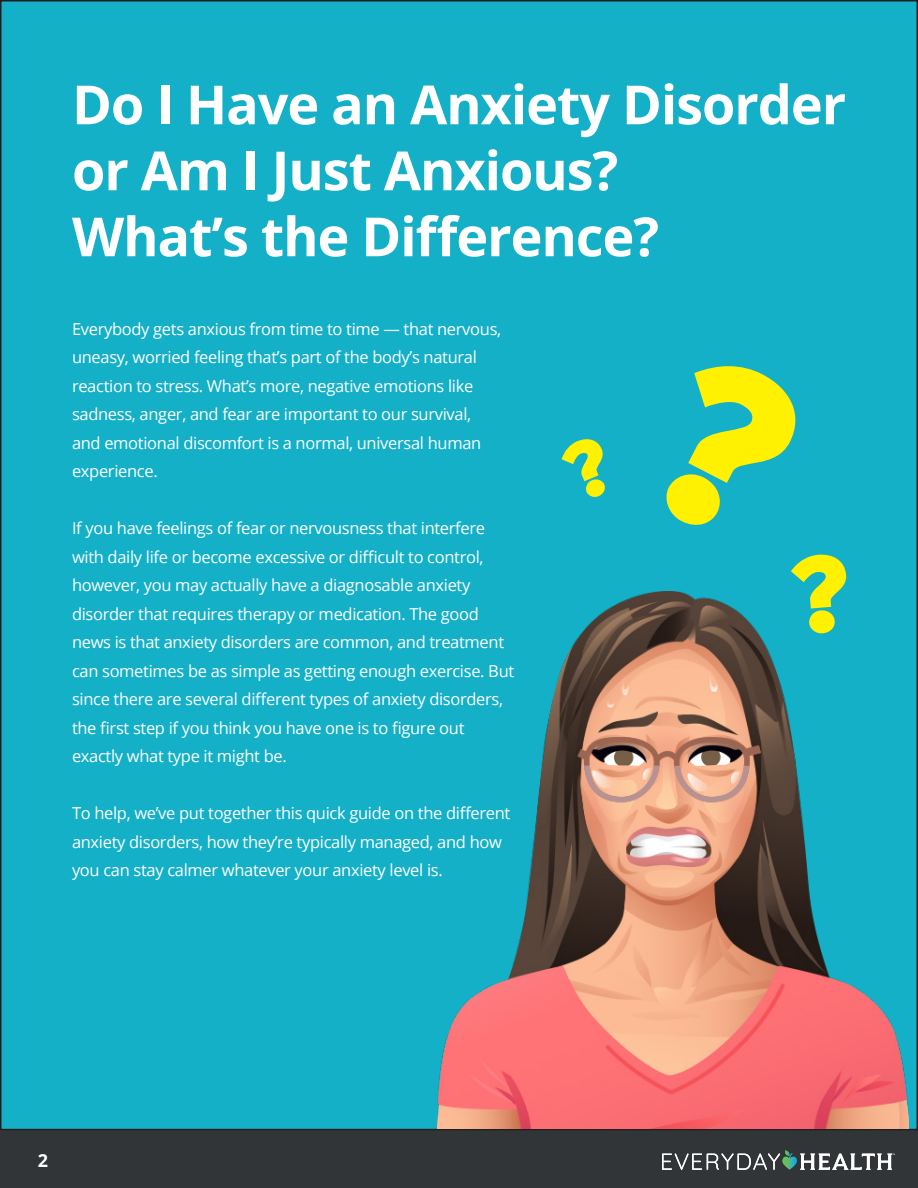
<style>
.page{position:relative;width:918px;height:1188px;background:#fff}
.page>*{position:absolute;margin:0;border:0;box-sizing:border-box;transform-origin:0 0}
.t1{font:700 54px/66px "Open Sans";letter-spacing:-.02em;color:#fff}
.t2{font:700 18px "Open Sans";color:#fff}
.t3{font:16.5px/28.5px "Open Sans";letter-spacing:-.02em;color:#fff}
</style>
<div class="page">
<div style="left:0;top:1130px;width:918px;height:58px;background:#313538"></div>
<svg style="left:662px;top:1150px;width:233px;height:20px"></svg>
<div style="left:1px;top:1px;width:916px;height:1129px;background:#14b0c7"></div>
<svg style="left:666px;top:366px;width:130px;height:159px"></svg>
<svg style="left:791px;top:554px;width:56px;height:37px"></svg>
<svg style="left:562px;top:439px;width:43px;height:58px"></svg>
<img style="left:437px;top:591px;width:472px;height:538px">
<p class="t1" style="left:72px;top:70px;width:776px">Do I Have an Anxiety Disorder or Am I Just Anxious?</p>
<p class="t1" style="left:72px;top:202px;width:589px">What’s the Difference?</p>
<p class="t3" style="left:72px;top:314px;width:431px">Everybody gets anxious from time to time — that nervous, uneasy, worried feeling that’s part of the body’s natural reaction to stress. What’s more, negative emotions like sadness, anger, and fear are important to our survival, and emotional discomfort is a normal, universal human experience.</p>
<p class="t3" style="left:72px;top:513px;width:444px">If you have feelings of fear or nervousness that interfere with daily life or become excessive or difficult to control, however, you may actually have a diagnosable anxiety disorder that requires therapy or medication. The good news is that anxiety disorders are common, and treatment can sometimes be as simple as getting enough exercise. But since there are several different types of anxiety disorders, the first step if you think you have one is to figure out exactly what type it might be.</p>
<p class="t3" style="left:72px;top:798px;width:440px">To help, we’ve put together this quick guide on the different anxiety disorders, how they’re typically managed, and how you can stay calmer whatever your anxiety level is.</p>
<p class="t2" style="left:38px;top:1148px;width:12px">2</p>
</div>
